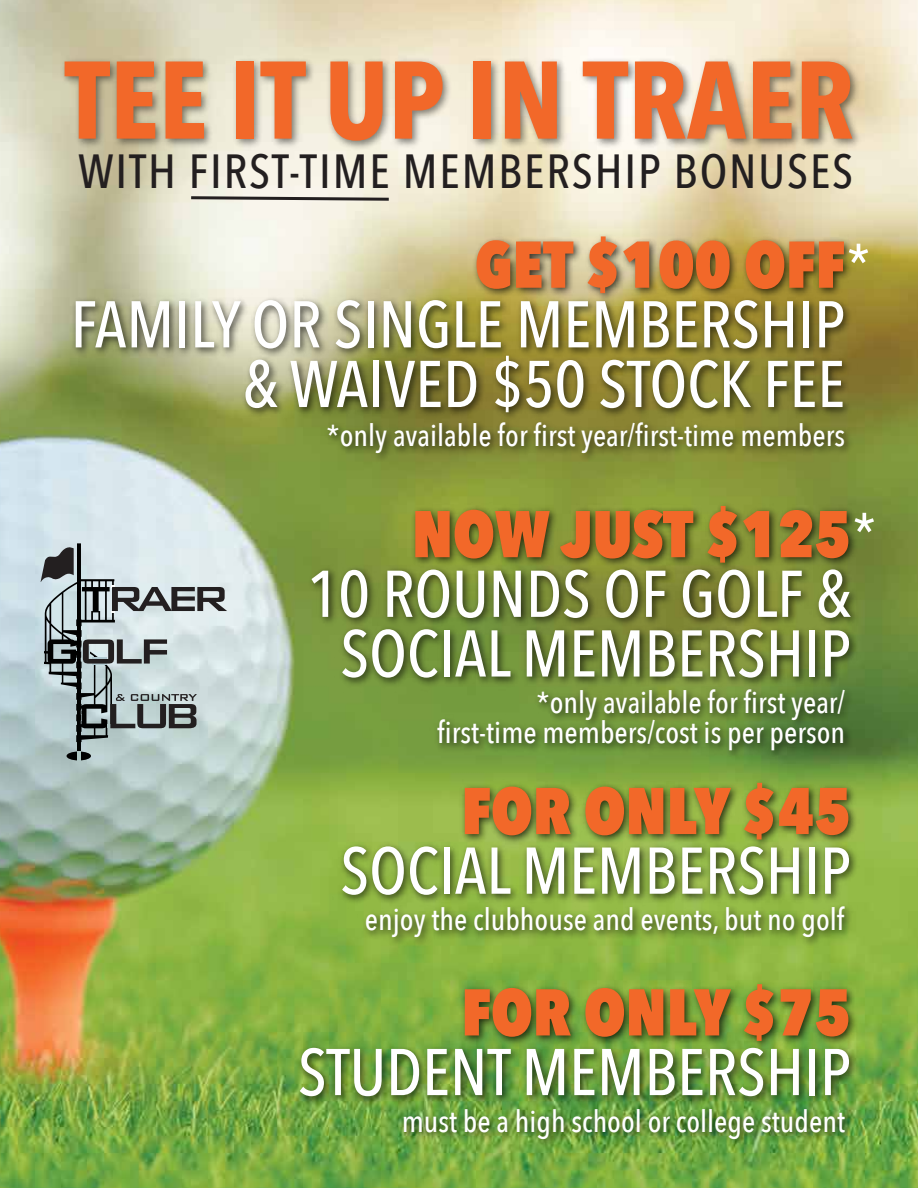
<style>
.page{position:relative;width:918px;height:1188px;background:#fff}
.page>*{position:absolute;margin:0;border:0;box-sizing:border-box;transform-origin:0 0}
.t1{font:700 108.9px "Avenir Next Condensed";color:#f26829}
.t2{font:500 65.25px/59.7px "Avenir Next Condensed";color:#fff;text-align:right}
.t3{font:800 65.25px "Avenir Next Condensed";color:#f26829}
.t4{font:500 53.7px "Avenir Next Condensed";color:#fff}
.t5{font:500 47.85px "Avenir Next Condensed";letter-spacing:.04em;color:#231f20}
.t6{font:500 30.3px/30px "Avenir Next Condensed";color:#fff;text-align:right}
</style>
<div class="page">
<img style="left:0;top:0;width:918px;height:1188px">
<svg style="left:41px;top:543px;width:186px;height:218px"></svg>
<img style="left:58px;top:39px;width:809px;height:140px">
<img style="left:63px;top:224px;width:795px;height:272px">
<img style="left:319px;top:413px;width:539px;height:81px">
<img style="left:299px;top:494px;width:565px;height:212px">
<img style="left:430px;top:679px;width:428px;height:92px">
<img style="left:333px;top:771px;width:531px;height:152px">
<img style="left:357px;top:896px;width:501px;height:76px">
<img style="left:290px;top:972px;width:574px;height:152px">
<img style="left:394px;top:1098px;width:464px;height:89px">
<svg style="left:188px;top:195px;width:204px;height:7px"></svg>
<h1 class="t1" style="left:65px;top:34px;width:791px">TEE IT UP IN TRAER</h1>
<h3 class="t5" style="left:78px;top:142px;width:777px">WITH FIRST-TIME MEMBERSHIP BONUSES</h3>
<h2 class="t3" style="left:475px;top:224px;width:372px">GET $100 OFF</h2>
<h2 class="t2" style="left:71px;top:295px;width:776px">FAMILY OR SINGLE MEMBERSHIP &amp; WAIVED $50 STOCK FEE</h2>
<p class="t6" style="left:327px;top:421px;width:520px">*only available for first year/first-time members</p>
<h3 class="t4" style="left:847px;top:230px;width:25px">*</h3>
<h2 class="t3" style="left:412px;top:494px;width:441px">NOW JUST $125</h2>
<h2 class="t2" style="left:307px;top:564px;width:545px;text-align:center">10 ROUNDS OF GOLF &amp;<br>SOCIAL MEMBERSHIP</h2>
<h3 class="t4" style="left:853px;top:499px;width:25px">*</h3>
<p class="t6" style="left:437px;top:687px;width:409px">*only available for first year/ first-time members/cost is per person</p>
<h2 class="t3" style="left:461px;top:770px;width:391px">FOR ONLY $45</h2>
<h2 class="t2" style="left:340px;top:841px;width:512px">SOCIAL MEMBERSHIP</h2>
<p class="t6" style="left:365px;top:904px;width:481px">enjoy the clubhouse and events, but no golf</p>
<h2 class="t3" style="left:461px;top:972px;width:391px">FOR ONLY $75</h2>
<h2 class="t2" style="left:298px;top:1042px;width:555px">STUDENT MEMBERSHIP</h2>
<p class="t6" style="left:402px;top:1106px;width:445px">must be a high school or college student</p>
</div>
